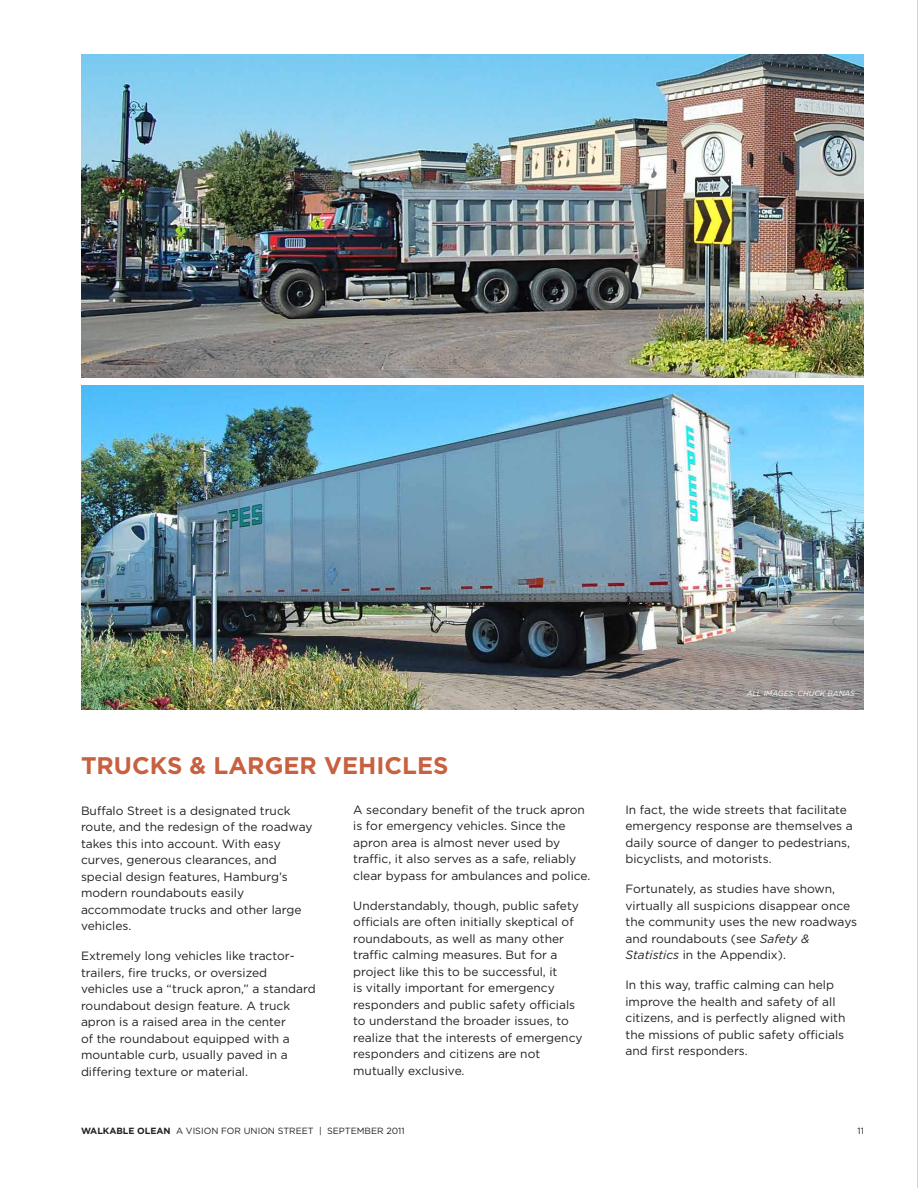
<style>
.page{position:relative;width:918px;height:1188px;background:#fff}
.page>*{position:absolute;margin:0;border:0;box-sizing:border-box;transform-origin:0 0}
.t1{font:700 24px "Gotham";color:#c76140}
.t2{font:12px/16.5px "Gotham";color:#231f20}
.t3{font:9px "Gotham";color:#231f20}
.t4{font:italic 7.5px "Gotham";color:#fff}
.s1{font-style:italic}
.s2{font-weight:700}
</style>
<div class="page">
<hr style="left:917px;top:0;width:1px;height:1188px;background:#c7c8ca">
<img style="left:81px;top:54px;width:783px;height:324px">
<img style="left:81px;top:386px;width:783px;height:324px">
<p class="t1" style="left:81px;top:750px;width:369px">TRUCKS &amp; LARGER VEHICLES</p>
<p class="t2" style="left:353px;top:801px;width:239px">A secondary benefit of the truck apron is for emergency vehicles. Since the apron area is almost never used by traffic, it also serves as a safe, reliably clear bypass for ambulances and police.</p>
<p class="t2" style="left:353px;top:897px;width:231px">Understandably, though, public safety officials are often initially skeptical of roundabouts, as well as many other traffic calming measures. But for a project like this to be successful, it<br>is vitally important for emergency responders and public safety officials to understand the broader issues, to realize that the interests of emergency responders and citizens are not mutually exclusive.</p>
<p class="t2" style="left:81px;top:802px;width:233px">Buffalo Street is a designated truck route, and the redesign of the roadway takes this into account. With easy curves, generous clearances, and special design features, Hamburg’s modern roundabouts easily accommodate trucks and other large vehicles.</p>
<p class="t2" style="left:81px;top:948px;width:236px">Extremely long vehicles like tractor&shy;trailers, fire trucks, or oversized vehicles use a “truck apron,” a standard roundabout design feature. A truck apron is a raised area in the center<br>of the roundabout equipped with a mountable curb, usually paved in a differing texture or material.</p>
<p class="t4" style="left:747px;top:688px;width:110px">ALL IMAGES: CHUCK BANAS</p>
<p class="t2" style="left:626px;top:801px;width:229px">In fact, the wide streets that facilitate emergency response are themselves a daily source of danger to pedestrians, bicyclists, and motorists.</p>
<p class="t2" style="left:626px;top:880px;width:233px">Fortunately, as studies have shown, virtually all suspicions disappear once the community uses the new roadways and roundabouts (see <span class="s1">Safety &amp; Statistics</span> in the Appendix).</p>
<p class="t2" style="left:626px;top:976px;width:222px">In this way, traffic calming can help improve the health and safety of all citizens, and is perfectly aligned with the missions of public safety officials and first responders.</p>
<p class="t3" style="left:81px;top:1125px;width:325px"><span class="s2">WALKABLE OLEAN</span> A VISION FOR UNION STREET | SEPTEMBER 2011</p>
<p class="t3" style="left:858px;top:1125px;width:8px">11</p>
</div>
